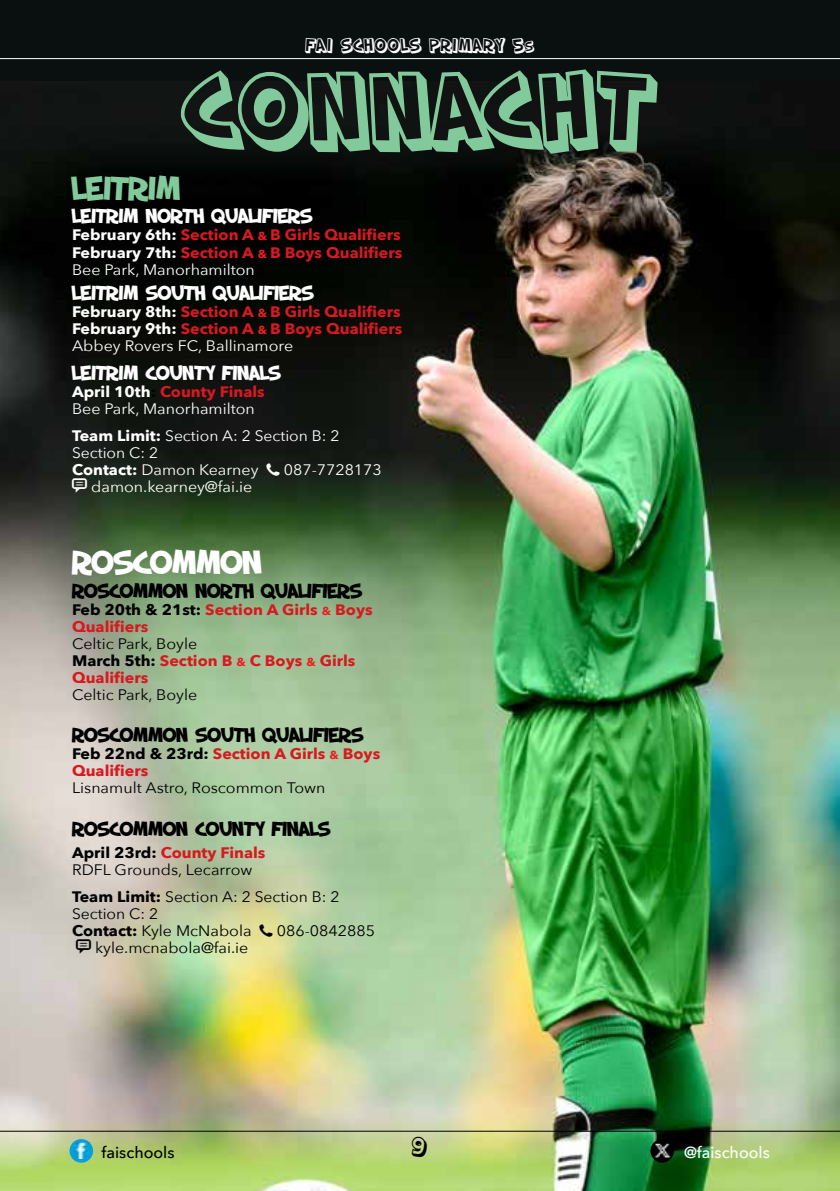
<style>
.page{position:relative;width:840px;height:1191px;background:#fff}
.page>*{position:absolute;margin:0;border:0;box-sizing:border-box;transform-origin:0 0}
.t1{font:96px "SF Slapstick Comic Shaded";color:#82ca9c}
.t2{font:700 34.2px "SF Slapstick Comic";color:#fff;scale:1.05 1}
.t3{font:700 34.2px "SF Slapstick Comic";color:#82ca9c;scale:1.05 1}
.t4{font:24px "SF Slapstick Comic Shaded";color:#000}
.t5{font:700 20.8px "SF Slapstick Comic";color:#000;scale:1.05 1}
.t6{font:700 20.8px "SF Slapstick Comic";color:#fff;scale:1.05 1}
.t7{font:18px "SF Slapstick Comic Shaded";color:#fff}
.t8{font:500 16px "Avenir Next";color:#fff}
.t9{font:500 16px "Avenir Next";color:#000}
.t10{font:700 15.2px/17px "Avenir Next";color:#d71920;scale:1.05 1}
.t11{font:15.2px/17px "Avenir Next";color:#000;scale:1.05 1}
.t12{font:15.2px/17px "Avenir Next";color:#fff;scale:1.05 1}
.t13{font:15.2px/17px "Avenir Next";color:#fff}
.t14{font:15.2px/17px "Avenir Next";color:#000}
.s1{font-size:14px}
.s2{color:#fff}
.s3{font-size:11.4px;color:#ed1d24}
.s4{font-weight:400;color:#fff}
.s5{font-weight:700}
.s6{font-weight:700;color:#000}
.s7{font-weight:700;color:#d71920}
.s8{color:#000}
.s9{font-weight:400;color:#000}
</style>
<div class="page">
<div style="left:0;top:0;width:839px;height:1191px;background:#0a1010"></div>
<img style="left:0;top:81px;width:839px;height:1110px">
<hr style="left:0;top:1130px;width:839px;height:1px;background:#000">
<hr style="left:0;top:58px;width:839px;height:1px;background:#fff">
<div style="left:650px;top:1139px;width:23px;height:23px;background:#000;border-radius:50%"></div>
<img style="left:654px;top:1142px;width:15px;height:16px">
<svg style="left:69px;top:1139px;width:24px;height:23px"></svg>
<img style="left:74px;top:1142px;width:15px;height:16px">
<svg style="left:266px;top:463px;width:13px;height:12px"></svg>
<svg style="left:72px;top:478px;width:15px;height:14px"></svg>
<svg style="left:259px;top:923px;width:14px;height:13px"></svg>
<svg style="left:76px;top:938px;width:15px;height:15px"></svg>
<p class="t7" style="left:305px;top:33px;width:230px">FAI SCHOOLS PRIMARY 5<span class="s1">S</span></p>
<h1 class="t1" style="left:184px;top:43px;width:473px">CONNACHT</h1>
<h2 class="t3" style="left:72px;top:166px;width:105px">LEITRIM</h2>
<h3 class="t6" style="left:72px;top:203px;width:230px">LEITRIM NORTH QUALIFIERS</h3>
<p class="t10" style="left:72px;top:226px;width:316px;text-align:justify"><span class="s2">February 6th:</span> Section A <span class="s3">&amp;</span> B Girls Qualifiers <span class="s2">February 7th:</span> Section A <span class="s3">&amp;</span> B Boys Qualifiers <span class="s4">Bee Park, Manorhamilton</span></p>
<h3 class="t6" style="left:72px;top:279px;width:231px">LEITRIM SOUTH QUALIFIERS</h3>
<p class="t10" style="left:72px;top:303px;width:316px;text-align:justify"><span class="s2">February 8th:</span> Section A <span class="s3">&amp;</span> B Girls Qualifiers <span class="s2">February 9th:</span> Section A <span class="s3">&amp;</span> B Boys Qualifiers <span class="s4">Abbey Rovers FC, Ballinamore</span></p>
<h3 class="t6" style="left:72px;top:359px;width:200px">LEITRIM COUNTY FINALS</h3>
<p class="t12" style="left:72px;top:382px;width:185px"><span class="s5">April 10th</span><span class="s6">:</span> <span class="s7">County Finals<br></span>Bee Park, Manorhamilton</p>
<p class="t13" style="left:72px;top:426px;width:269px"><span class="s5">Team Limit:</span> Section A: 2 Section B: 2<br>Section C: 2<br><span class="s5">Contact:</span> Damon Kearney</p>
<p class="t12" style="left:284px;top:460px;width:95px">087-7728173</p>
<p class="t12" style="left:91px;top:477px;width:155px">damon.kearney@fai.ie</p>
<h2 class="t2" style="left:72px;top:540px;width:182px">ROSCOMMON</h2>
<h3 class="t5" style="left:72px;top:577px;width:277px">ROSCOMMON NORTH QUALIFIERS</h3>
<p class="t10" style="left:72px;top:601px;width:287px"><span class="s8">Feb 20th &amp; 21st:</span> Section A Girls <span class="s3">&amp;</span> Boys<br>Qualifiers</p>
<p class="t10" style="left:72px;top:635px;width:271px"><span class="s9">Celtic Park, Boyle<br></span><span class="s8">March 5th:</span> Section B <span class="s3">&amp;</span> C Boys <span class="s3">&amp;</span> Girls<br>Qualifiers</p>
<p class="t11" style="left:72px;top:685px;width:121px">Celtic Park, Boyle</p>
<h3 class="t5" style="left:72px;top:721px;width:278px">ROSCOMMON SOUTH QUALIFIERS</h3>
<p class="t10" style="left:72px;top:745px;width:295px"><span class="s8">Feb 22nd &amp; 23rd:</span> Section A Girls <span class="s3">&amp;</span> Boys<br>Qualifiers</p>
<p class="t11" style="left:72px;top:779px;width:242px">Lisnamult Astro, Roscommon Town</p>
<h3 class="t5" style="left:72px;top:815px;width:247px">ROSCOMMON COUNTY FINALS</h3>
<p class="t11" style="left:72px;top:843px;width:186px"><span class="s5">April 23rd:</span> <span class="s7">County Finals<br></span>RDFL Grounds, Lecarrow</p>
<p class="t14" style="left:72px;top:887px;width:269px"><span class="s5">Team Limit:</span> Section A: 2 Section B: 2<br>Section C: 2<br><span class="s5">Contact:</span> Kyle McNabola</p>
<p class="t11" style="left:277px;top:921px;width:95px">086-0842885</p>
<p class="t11" style="left:95px;top:938px;width:147px">kyle.mcnabola@fai.ie</p>
<p class="t9" style="left:101px;top:1138px;width:74px">faischools</p>
<h3 class="t4" style="left:412px;top:1129px;width:16px">9</h3>
<p class="t8" style="left:683px;top:1138px;width:87px">@faischools</p>
</div>
